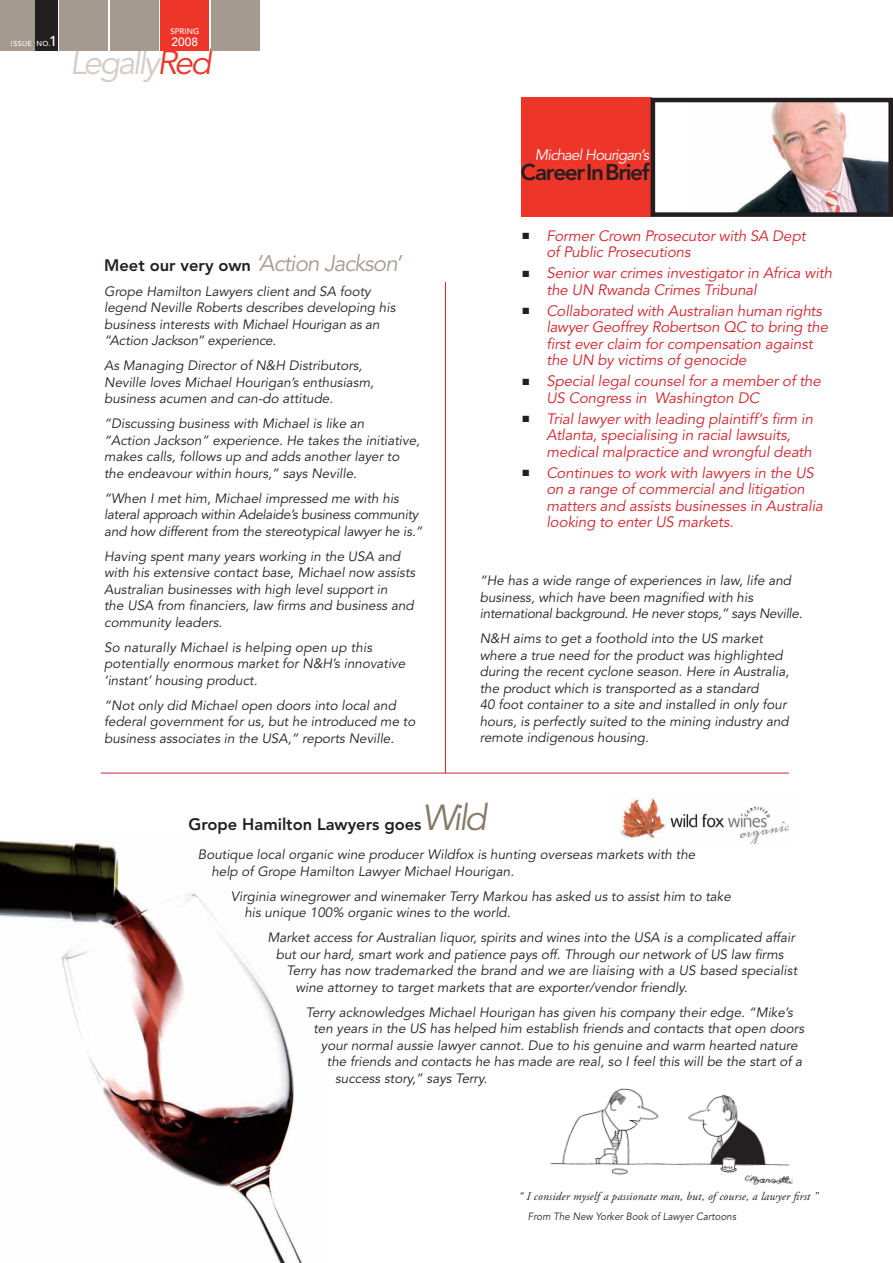
<style>
.page{position:relative;width:893px;height:1263px;background:#fff}
.page>*{position:absolute;margin:0;border:0;box-sizing:border-box;transform-origin:0 0}
.t1{font:italic 33.75px "Avenir";letter-spacing:-.075em;color:#d4cdc7}
.t2{font:800 22.65px "Avenir";letter-spacing:-.06em;color:#231f20}
.t3{font:italic 22.5px "Avenir";letter-spacing:-.04em;color:#a59a8f}
.t4{font:800 16.5px "Avenir";color:#231f20}
.t5{font:italic 15.15px "Avenir";letter-spacing:-.055em;color:#fff}
.t6{font:italic 15px/16.5px "Avenir";letter-spacing:-.01em;color:#d1232a}
.t7{font:italic 13.5px/16.5px "Avenir";color:#231f20}
.t8{font:italic 13.5px/16.5px "Avenir";letter-spacing:-.02em;color:#231f20}
.t9{font:500 11.85px "Avenir";color:#fff}
.t10{font:italic 11.7px "Adobe Garamond Pro";letter-spacing:.02em;color:#231f20}
.t11{font:italic 10.5px "Avenir";letter-spacing:.01em;color:#231f20;scale:.92 1}
.t12{font:500 7.95px "Avenir";letter-spacing:.01em;color:#fff}
.t13{font:500 7.2px "Avenir";letter-spacing:.065em;color:#fff}
.s1{font-size:14.25px}
.s2{color:#ee3529}
.s3{font-weight:800;font-style:normal;font-size:16.5px;color:#231f20}
.s4{color:#231f20}
.s5{font-weight:400;font-style:italic;font-size:36px;color:#877a6b}
</style>
<div class="page">
<img style="left:0;top:840px;width:303px;height:423px">
<div style="left:521px;top:98px;width:130px;height:119px;background:#ee3529"></div>
<hr style="left:445px;top:282px;width:1px;height:491px;background:#d1232a">
<img style="left:737px;top:104px;width:150px;height:107px">
<div style="left:651px;top:98px;width:242px;height:119px;border:5px solid #231f20"></div>
<img style="left:620px;top:798px;width:169px;height:45px">
<img style="left:550px;top:1088px;width:243px;height:97px">
<hr style="left:101px;top:773px;width:688px;height:1px;background:#d1232a">
<div style="left:0;top:0;width:57px;height:51px;background:#a59a8f"></div>
<div style="left:59px;top:0;width:49px;height:51px;background:#a59a8f"></div>
<div style="left:110px;top:0;width:48px;height:51px;background:#a59a8f"></div>
<div style="left:161px;top:0;width:48px;height:51px;background:#ee3529"></div>
<div style="left:211px;top:0;width:48px;height:51px;background:#a59a8f"></div>
<div style="left:35px;top:0;width:22px;height:51px;background:#231f20"></div>
<p class="t13" style="left:11px;top:39px;width:48px">ISSUE NO.<span class="s1">1</span></p>
<p class="t12" style="left:170px;top:27px;width:30px">SPRING</p>
<p class="t9" style="left:171px;top:35px;width:28px">2008</p>
<h1 class="t1" style="left:69px;top:43px;width:143px">Legally<span class="s2">Red</span></h1>
<p class="t3" style="left:104px;top:250px;width:299px"><span class="s3">Meet our very own</span> ‘Action Jackson’</p>
<p class="t7" style="left:104px;top:283px;width:293px">Grope Hamilton Lawyers client and SA footy legend Neville Roberts describes developing his business interests with Michael Hourigan as an “Action Jackson” experience.</p>
<p class="t7" style="left:104px;top:357px;width:271px">As Managing Director of N&amp;H Distributors,<br>Neville loves Michael Hourigan’s enthusiasm, business acumen and can-do attitude.</p>
<p class="t7" style="left:104px;top:415px;width:317px">“Discussing business with Michael is like an<br>“Action Jackson” experience. He takes the initiative, makes calls, follows up and adds another layer to the endeavour within hours,” says Neville.</p>
<p class="t8" style="left:104px;top:490px;width:320px">“When I met him, Michael impressed me with his lateral approach within Adelaide’s business community and how different from the stereotypical lawyer he is.”</p>
<p class="t7" style="left:104px;top:548px;width:313px">Having spent many years working in the USA and with his extensive contact base, Michael now assists Australian businesses with high level support in<br>the USA from financiers, law firms and business and community leaders.</p>
<p class="t7" style="left:104px;top:639px;width:303px">So naturally Michael is helping open up this potentially enormous market for N&amp;H’s innovative ‘instant’ housing product.</p>
<p class="t7" style="left:104px;top:697px;width:313px">“Not only did Michael open doors into local and federal government for us, but he introduced me to business associates in the USA,” reports Neville.</p>
<p class="t5" style="left:535px;top:146px;width:116px">Michael Hourigan’s</p>
<p class="t2" style="left:520px;top:159px;width:131px">CareerInBrief</p>
<p class="t6" style="left:522px;top:228px;width:285px"><span class="s4">■</span> Former Crown Prosecutor with SA Dept</p>
<p class="t6" style="left:546px;top:244px;width:146px">of Public Prosecutions</p>
<p class="t6" style="left:546px;top:265px;width:287px;text-indent:-24px"><span class="s4">■</span> Senior war crimes investigator in Africa with the UN Rwanda Crimes Tribunal</p>
<p class="t6" style="left:546px;top:303px;width:283px;text-indent:-24px"><span class="s4">■</span> Collaborated with Australian human rights lawyer Geoffrey Robertson QC to bring the first ever claim for compensation against the UN by victims of genocide</p>
<p class="t6" style="left:546px;top:373px;width:276px;text-indent:-24px"><span class="s4">■</span> Special legal counsel for a member of the<br>US Congress in Washington DC</p>
<p class="t6" style="left:522px;top:411px;width:292px"><span class="s4">■</span> Trial lawyer with leading plaintiff’s firm in</p>
<p class="t6" style="left:546px;top:427px;width:246px">Atlanta, specialising in racial lawsuits,</p>
<p class="t6" style="left:546px;top:444px;width:267px">medical malpractice and wrongful death</p>
<p class="t6" style="left:546px;top:465px;width:278px;text-indent:-24px"><span class="s4">■</span> Continues to work with lawyers in the US on a range of commercial and litigation matters and assists businesses in Australia</p>
<p class="t6" style="left:546px;top:514px;width:189px">looking to enter US markets.</p>
<p class="t8" style="left:480px;top:573px;width:324px">“He has a wide range of experiences in law, life and business, which have been magnified with his international background. He never stops,” says Neville.</p>
<p class="t7" style="left:480px;top:631px;width:311px">N&amp;H aims to get a foothold into the US market where a true need for the product was highlighted during the recent cyclone season. Here in Australia, the product which is transported as a standard<br>40 foot container to a site and installed in only four hours, is perfectly suited to the mining industry and remote indigenous housing.</p>
<p class="t4" style="left:189px;top:814px;width:301px">Grope Hamilton Lawyers goes <span class="s5">Wild</span></p>
<p class="t7" style="left:211px;top:847px;width:486px;text-indent:-14px">Boutique local organic wine producer Wildfox is hunting overseas markets with the help of Grope Hamilton Lawyer Michael Hourigan.</p>
<p class="t7" style="left:244px;top:888px;width:488px;text-indent:-14px">Virginia winegrower and winemaker Terry Markou has asked us to assist him to take his unique 100% organic wines to the world.</p>
<p class="t7" style="left:268px;top:930px;width:529px">Market access for Australian liquor, spirits and wines into the USA is a complicated affair</p>
<p class="t7" style="left:276px;top:946px;width:509px">but our hard, smart work and patience pays off. Through our network of US law firms</p>
<p class="t7" style="left:286px;top:963px;width:512px">Terry has now trademarked the brand and we are liaising with a US based specialist</p>
<p class="t7" style="left:295px;top:979px;width:394px">wine attorney to target markets that are exporter/vendor friendly.</p>
<p class="t7" style="left:306px;top:1004px;width:488px">Terry acknowledges Michael Hourigan has given his company their edge. “Mike’s</p>
<p class="t7" style="left:313px;top:1021px;width:492px">ten years in the US has helped him establish friends and contacts that open doors</p>
<p class="t7" style="left:321px;top:1037px;width:478px">your normal aussie lawyer cannot. Due to his genuine and warm hearted nature</p>
<p class="t7" style="left:327px;top:1054px;width:477px">the friends and contacts he has made are real, so I feel this will be the start of a</p>
<p class="t7" style="left:335px;top:1070px;width:154px">success story,” says Terry.</p>
<p class="t10" style="left:519px;top:1189px;width:301px">“ I consider myself a passionate man, but, of course, a lawyer first ”</p>
<p class="t11" style="left:528px;top:1210px;width:228px">From The New Yorker Book of Lawyer Cartoons</p>
</div>
